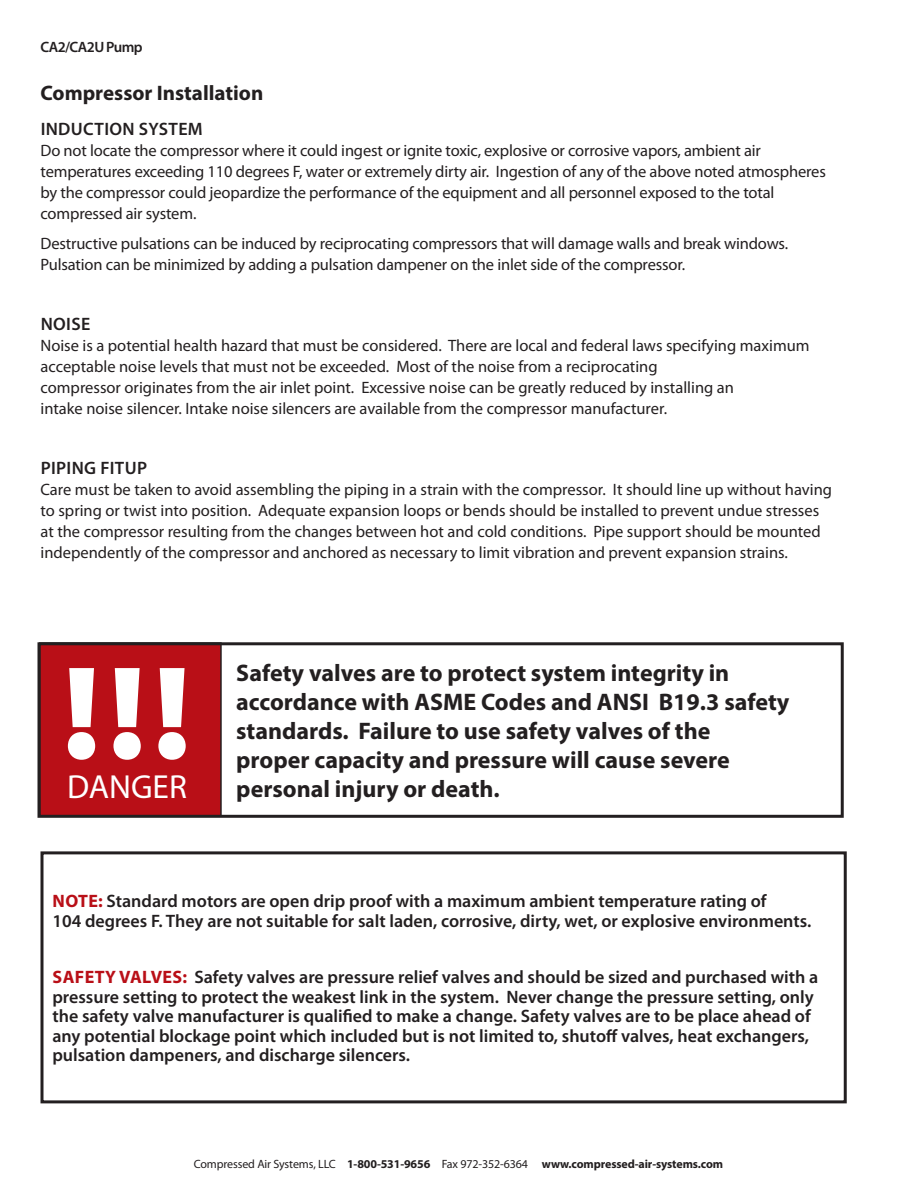
<style>
.page{position:relative;width:918px;height:1188px;background:#fff}
.page>*{position:absolute;margin:0;border:0;box-sizing:border-box;transform-origin:0 0}
.t1{font:900 133.8px "Myriad Pro";color:#fff}
.t2{font:33.45px "Myriad Pro";color:#231f20}
.t3{font:33.45px "Myriad Pro";color:#fff}
.bold_heading{font:700 24px/28.8px "Myriad Pro";color:#231f20}
.bold_heading-2{font:700 21px "Myriad Pro";color:#231f20}
.bold_PP_warnings{font:600 18px/19.5px "Myriad Pro";color:#231f20}
.subheads{font:600 18px "Myriad Pro";letter-spacing:.02em;color:#231f20}
.t4{font:16.5px/21px "Myriad Pro";color:#231f20}
.t5{font:600 15px "Myriad Pro";letter-spacing:-.04em;color:#231f20}
.t6{font:700 12px "Myriad Pro";letter-spacing:-.01em;color:#231f20}
.s1{font-weight:700;color:#b90f17}
.s2{font-weight:400}
</style>
<div class="page">
<div style="left:40px;top:851px;width:807px;height:252px;border:3px solid #231f20"></div>
<div style="left:40px;top:643px;width:181px;height:173px;background:#b90f17"></div>
<div style="left:38px;top:642px;width:806px;height:176px;border:3px solid #231f20"></div>
<p class="t5" style="left:40px;top:37px;width:104px">CA2/CA2U Pump</p>
<p class="bold_heading-2" style="left:40px;top:80px;width:224px">Compressor Installation</p>
<p class="subheads" style="left:41px;top:118px;width:164px">INDUCTION SYSTEM</p>
<p class="t4" style="left:40px;top:140px;width:787px">Do not locate the compressor where it could ingest or ignite toxic, explosive or corrosive vapors, ambient air temperatures exceeding 110 degrees F, water or extremely dirty air. Ingestion of any of the above noted atmospheres by the compressor could jeopardize the performance of the equipment and all personnel exposed to the total compressed air system.</p>
<p class="t4" style="left:40px;top:233px;width:749px">Destructive pulsations can be induced by reciprocating compressors that will damage walls and break windows.<br>Pulsation can be minimized by adding a pulsation dampener on the inlet side of the compressor.</p>
<p class="subheads" style="left:41px;top:312px;width:51px">NOISE</p>
<p class="t4" style="left:40px;top:335px;width:771px">Noise is a potential health hazard that must be considered. There are local and federal laws specifying maximum acceptable noise levels that must not be exceeded. Most of the noise from a reciprocating<br>compressor originates from the air inlet point. Excessive noise can be greatly reduced by installing an<br>intake noise silencer. Intake noise silencers are available from the compressor manufacturer.</p>
<p class="subheads" style="left:41px;top:456px;width:108px">PIPING FITUP</p>
<p class="t4" style="left:40px;top:479px;width:793px">Care must be taken to avoid assembling the piping in a strain with the compressor. It should line up without having to spring or twist into position. Adequate expansion loops or bends should be installed to prevent undue stresses at the compressor resulting from the changes between hot and cold conditions. Pipe support should be mounted independently of the compressor and anchored as necessary to limit vibration and prevent expansion strains.</p>
<p class="t1" style="left:63px;top:637px;width:130px">!!!</p>
<p class="bold_heading" style="left:236px;top:658px;width:555px">Safety valves are to protect system integrity in accordance with ASME Codes and ANSI B19.3 safety standards. Failure to use safety valves of the proper capacity and pressure will cause severe personal injury or death.</p>
<p class="t3" style="left:67px;top:767px;width:121px">DANGER</p>
<p class="t2" style="left:232px;top:767px;width:131px">CAUTION</p>
<p class="bold_PP_warnings" style="left:52px;top:891px;width:760px"><span class="s1">NOTE:</span> Standard motors are open drip proof with a maximum ambient temperature rating of<br>104 degrees F. They are not suitable for salt laden, corrosive, dirty, wet, or explosive environments.</p>
<p class="bold_PP_warnings" style="left:52px;top:967px;width:767px"><span class="s1">SAFETY VALVES:</span> Safety valves are pressure relief valves and should be sized and purchased with a pressure setting to protect the weakest link in the system. Never change the pressure setting, only the safety valve manufacturer is qualified to make a change. Safety valves are to be place ahead of any potential blockage point which included but is not limited to, shutoff valves, heat exchangers, pulsation dampeners, and discharge silencers.</p>
<p class="t6" style="left:194px;top:1156px;width:531px"><span class="s2">Compressed Air Systems, LLC</span> 1-800-531-9656 <span class="s2">Fax 972-352-6364</span> www.compressed-air-systems.com</p>
</div>
